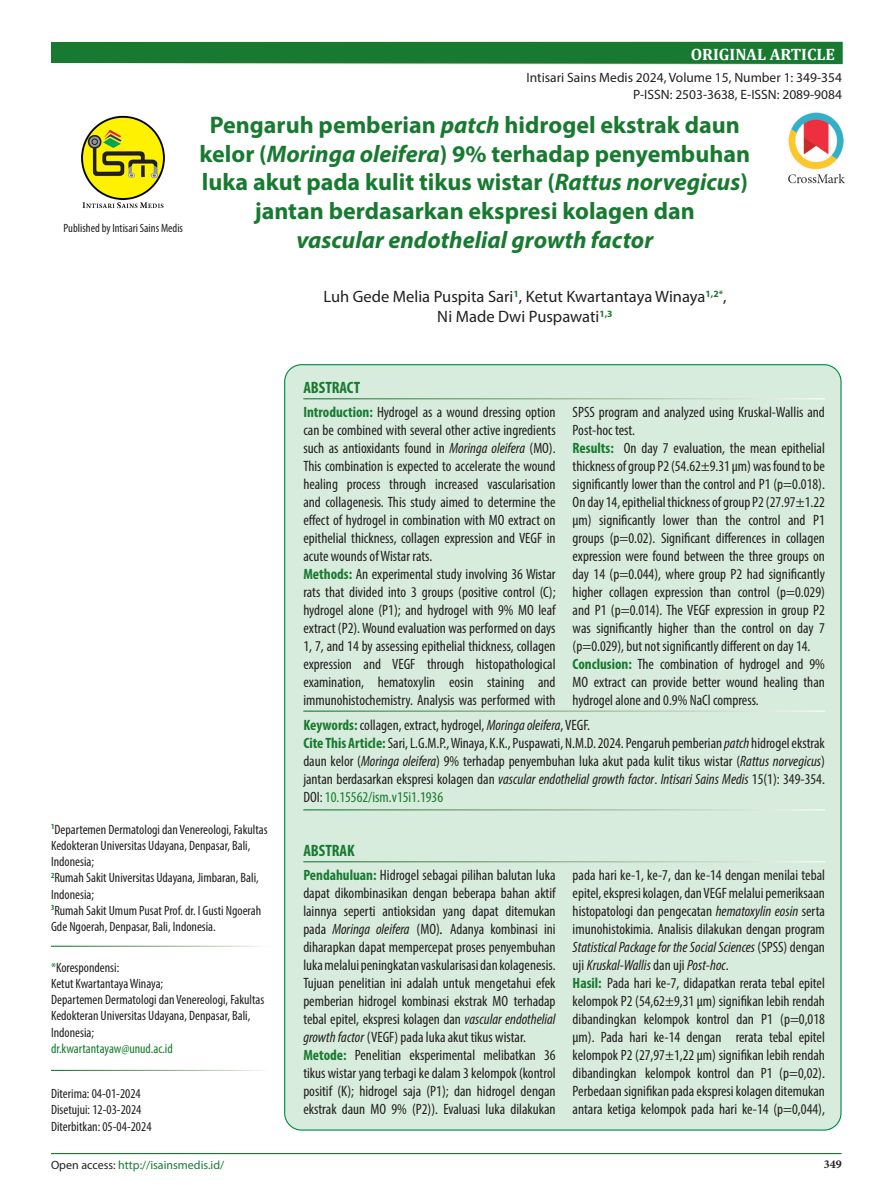
<style>
.page{position:relative;width:893px;height:1191px;background:#fff}
.page>*{position:absolute;margin:0;border:0;box-sizing:border-box;transform-origin:0 0}
.Judul_Naskah{font:700 24px/28.8px "Myriad Pro";color:#187a30;text-align:center}
.Judul_Naskah-2{font:italic 700 24px "Myriad Pro";color:#187a30}
.Author{font:16.5px "Myriad Pro";color:#231f20}
.t1{font:700 16.5px "Cambria";color:#fff}
.Default{font:700 condensed 16.5px "Myriad Pro";color:#187a30}
.Abstrak_Isi{font:condensed 15px/18px "Myriad Pro";color:#231f20;text-align:justify}
.Afiliasi{font:condensed 13.5px/16.2px "Myriad Pro";color:#231f20}
.t2{font:13.5px "Myriad Pro";color:#231f20}
.Afiliasi-2{font:condensed 13.5px "Myriad Pro";color:#187a30}
.judul{font:12px "Myriad Pro";color:#187a30}
.judul-2{font:condensed 12px "Myriad Pro";color:#231f20}
.judul-3{font:700 12px "Minion Pro";color:#231f20}
.s1{font-style:italic}
.s2{font-weight:700;color:#187a30}
.s3{color:#187a30}
.s4{color:#231f20}
.s5{font-style:italic;font-stretch:normal}
</style>
<div class="page">
<div style="left:51px;top:42px;width:792px;height:22px;background:#187a30"></div>
<div style="left:285px;top:365px;width:556px;height:765px;background:#d8ecdd;border-radius:17px"></div>
<img style="left:788px;top:112px;width:57px;height:72px">
<hr style="left:303px;top:398px;width:522px;height:1px;background:#fff">
<hr style="left:303px;top:861px;width:522px;height:1px;background:#fff">
<hr style="left:303px;top:710px;width:522px;height:1px;background:#fff">
<hr style="left:303px;top:809px;width:522px;height:1px;background:#fff">
<img style="left:81px;top:115px;width:84px;height:94px">
<hr style="left:51px;top:1153px;width:790px;height:1px;background:#187a30">
<p class="judul-2" style="left:64px;top:221px;width:121px">Published by Intisari Sains Medis</p>
<p class="t1" style="left:691px;top:43px;width:146px">ORIGINAL ARTICLE</p>
<p class="t2" style="left:526px;top:70px;width:317px">Intisari Sains Medis 2024, Volume 15, Number 1: 349-354</p>
<p class="t2" style="left:633px;top:86px;width:210px">P-ISSN: 2503-3638, E-ISSN: 2089-9084</p>
<p class="Judul_Naskah" style="left:200px;top:110px;width:552px">Pengaruh pemberian <span class="s1">patch</span> hidrogel ekstrak daun kelor (<span class="s1">Moringa oleifera</span>) 9% terhadap penyembuhan luka akut pada kulit tikus wistar (<span class="s1">Rattus norvegicus</span>) jantan berdasarkan ekspresi kolagen dan</p>
<p class="Judul_Naskah-2" style="left:296px;top:224px;width:358px">vascular endothelial growth factor</p>
<p class="Author" style="left:323px;top:287px;width:404px">Luh Gede Melia Puspita Sari<sup>1</sup>, Ketut Kwartantaya Winaya<sup>1,2*</sup>,</p>
<p class="Author" style="left:437px;top:306px;width:177px">Ni Made Dwi Puspawati<sup>1,3</sup></p>
<p class="Default" style="left:303px;top:377px;width:58px">ABSTRACT</p>
<p class="Abstrak_Isi" style="left:303px;top:402px;width:254px"><span class="s2">Introduction:</span> Hydrogel as a wound dressing option can be combined with several other active ingredients such as antioxidants found in <span class="s1">Moringa oleifera</span> (MO).<br>This combination is expected to accelerate the wound healing process through increased vascularisation and collagenesis. This study aimed to determine the effect of hydrogel in combination with MO extract on epithelial thickness, collagen expression and VEGF in acute wounds of Wistar rats.</p>
<p class="Abstrak_Isi" style="left:303px;top:564px;width:254px"><span class="s2">Methods:</span> An experimental study involving 36 Wistar rats that divided into 3 groups (positive control (C); hydrogel alone (P1); and hydrogel with 9% MO leaf extract (P2). Wound evaluation was performed on days 1, 7, and 14 by assessing epithelial thickness, collagen expression and VEGF through histopathological examination, hematoxylin eosin staining and immunohistochemistry. Analysis was performed with</p>
<p class="Abstrak_Isi" style="left:573px;top:402px;width:254px">SPSS program and analyzed using Kruskal-Wallis and<br>Post-hoc test.</p>
<p class="Abstrak_Isi" style="left:573px;top:438px;width:254px"><span class="s2">Results:</span> On day 7 evaluation, the mean epithelial thickness of group P2 (54.62±9.31 μm) was found to be significantly lower than the control and P1 (p=0.018).<br>On day 14, epithelial thickness of group P2 (27.97±1.22 μm) significantly lower than the control and P1 groups (p=0.02). Significant differences in collagen expression were found between the three groups on day 14 (p=0.044), where group P2 had significantly higher collagen expression than control (p=0.029) and P1 (p=0.014). The VEGF expression in group P2 was significantly higher than the control on day 7 (p=0.029), but not significantly different on day 14.</p>
<p class="Abstrak_Isi" style="left:573px;top:654px;width:254px"><span class="s2">Conclusion:</span> The combination of hydrogel and 9% MO extract can provide better wound healing than hydrogel alone and 0.9% NaCl compress.</p>
<p class="Abstrak_Isi" style="left:303px;top:716px;width:288px"><span class="s2">Keywords:</span> collagen, extract, hydrogel, <span class="s1">Moringa oleifera</span>, VEGF.</p>
<p class="Abstrak_Isi" style="left:303px;top:734px;width:523px"><span class="s2">Cite This Article:</span> Sari, L.G.M.P., Winaya, K.K., Puspawati, N.M.D. 2024. Pengaruh pemberian <span class="s1">patch</span> hidrogel ekstrak daun kelor (<span class="s1">Moringa oleifera</span>) 9% terhadap penyembuhan luka akut pada kulit tikus wistar (<span class="s1">Rattus norvegicus</span>) jantan berdasarkan ekspresi kolagen dan <span class="s1">vascular endothelial growth factor</span>. <span class="s1">Intisari Sains Medis</span> 15(1): 349-354.<br>DOI: <span class="s3">10.15562/ism.v15i1.1936</span></p>
<p class="Afiliasi" style="left:51px;top:821px;width:218px"><sup>1</sup>Departemen Dermatologi dan Venereologi, Fakultas<br>Kedokteran Universitas Udayana, Denpasar, Bali,<br>Indonesia;</p>
<p class="Afiliasi" style="left:51px;top:869px;width:209px"><sup>2</sup>Rumah Sakit Universitas Udayana, Jimbaran, Bali,<br>Indonesia;</p>
<p class="Afiliasi" style="left:51px;top:902px;width:212px"><sup>3</sup>Rumah Sakit Umum Pusat Prof. dr. I Gusti Ngoerah<br>Gde Ngoerah, Denpasar, Bali, Indonesia.</p>
<p class="Afiliasi" style="left:51px;top:959px;width:70px"><span class="s3">*</span>Korespondensi:</p>
<p class="Afiliasi" style="left:51px;top:975px;width:114px">Ketut Kwartantaya Winaya;</p>
<p class="Afiliasi" style="left:51px;top:991px;width:215px">Departemen Dermatologi dan Venereologi, Fakultas<br>Kedokteran Universitas Udayana, Denpasar, Bali,<br>Indonesia;</p>
<p class="Afiliasi-2" style="left:51px;top:1040px;width:123px">dr.kwartantayaw@unud.ac.id</p>
<p class="Afiliasi" style="left:51px;top:1085px;width:91px">Diterima: 04-01-2024</p>
<p class="Afiliasi" style="left:51px;top:1101px;width:92px">Disetujui: 12-03-2024</p>
<p class="Afiliasi" style="left:51px;top:1117px;width:102px">Diterbitkan: 05-04-2024</p>
<p class="judul" style="left:51px;top:1157px;width:175px"><span class="s4">Open access:</span> http://isainsmedis.id/</p>
<p class="Default" style="left:303px;top:840px;width:53px">ABSTRAK</p>
<p class="Abstrak_Isi" style="left:303px;top:865px;width:254px"><span class="s2">Pendahuluan:</span> Hidrogel sebagai pilihan balutan luka dapat dikombinasikan dengan beberapa bahan aktif lainnya seperti antioksidan yang dapat ditemukan pada <span class="s1">Moringa oleifera</span> (MO)<span class="s5">.</span> Adanya kombinasi ini diharapkan dapat mempercepat proses penyembuhan luka melalui peningkatan vaskularisasi dan kolagenesis.<br>Tujuan penelitian ini adalah untuk mengetahui efek pemberian hidrogel kombinasi ekstrak MO terhadap tebal epitel, ekspresi kolagen dan <span class="s1">vascular endothelial growth factor</span> (VEGF) pada luka akut tikus wistar.</p>
<p class="Abstrak_Isi" style="left:303px;top:1045px;width:254px"><span class="s2">Metode:</span> Penelitian eksperimental melibatkan 36 tikus wistar yang terbagi ke dalam 3 kelompok (kontrol positif (K); hidrogel saja (P1); dan hidrogel dengan ekstrak daun MO 9% (P2)). Evaluasi luka dilakukan</p>
<p class="Abstrak_Isi" style="left:573px;top:865px;width:254px">pada hari ke-1, ke-7, dan ke-14 dengan menilai tebal epitel, ekspresi kolagen, dan VEGF melalui pemeriksaan histopatologi dan pengecatan <span class="s1">hematoxylin eosin</span> serta imunohistokimia. Analisis dilakukan dengan program <span class="s1">Statistical Package for the Social Sciences</span> (SPSS) dengan uji <span class="s1">Kruskal-Wallis</span> dan uji <span class="s1">Post-hoc</span>.</p>
<p class="Abstrak_Isi" style="left:573px;top:973px;width:254px"><span class="s2">Hasil:</span> Pada hari ke-7, didapatkan rerata tebal epitel kelompok P2 (54,62±9,31 μm) signifikan lebih rendah dibandingkan kelompok kontrol dan P1 (p=0,018 μm). Pada hari ke-14 dengan rerata tebal epitel kelompok P2 (27,97±1,22 μm) signifikan lebih rendah dibandingkan kelompok kontrol dan P1 (p=0,02).<br>Perbedaan signifikan pada ekspresi kolagen ditemukan antara ketiga kelompok pada hari ke-14 (p=0,044),</p>
<p class="judul-3" style="left:824px;top:1156px;width:19px">349</p>
</div>
